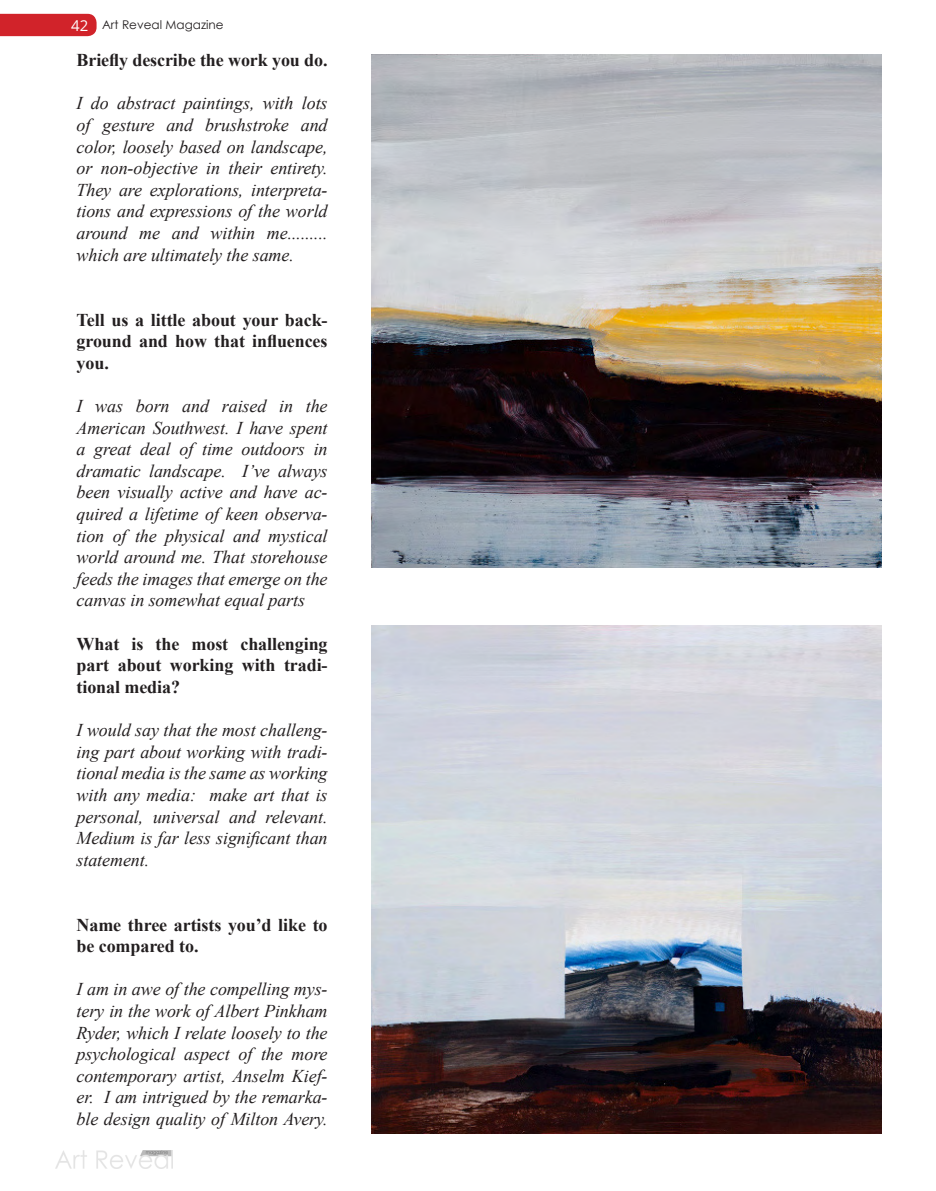
<style>
.page{position:relative;width:936px;height:1191px;background:#fff}
.page>*{position:absolute;margin:0;border:0;box-sizing:border-box;transform-origin:0 0}
.t1{font:italic 18px/21.6px "Times New Roman";letter-spacing:-.005em;color:#231f20;text-align:justify}
.t2{font:700 18px/21.6px "Times New Roman";letter-spacing:-.005em;color:#231f20;text-align:justify}
.t3{font:12px "Century Gothic";color:#231f20}
.s1{font-family:"Open Sans";font-size:15px;color:#fff}
</style>
<div class="page">
<div style="left:0;top:14px;width:97px;height:22px;background:#d1232a"></div>
<img style="left:55px;top:1150px;width:117px;height:18px">
<img style="left:371px;top:625px;width:510px;height:509px">
<img style="left:371px;top:54px;width:510px;height:513px">
<p class="t3" style="left:71px;top:17px;width:154px"><span class="s1">42</span> Art Reveal Magazine</p>
<p class="t2" style="left:77px;top:49px;width:252px">Briefly describe the work you do.</p>
<p class="t1" style="left:77px;top:92px;width:252px">I do abstract paintings, with lots of gesture and brushstroke and color, loosely based on landscape, or non-objective in their entirety.<br>They are explorations, interpreta&shy;tions and expressions of the world around me and within me......... which are ultimately the same.</p>
<p class="t2" style="left:77px;top:308px;width:252px">Tell us a little about your back&shy;ground and how that influences you.</p>
<p class="t1" style="left:77px;top:395px;width:252px">I was born and raised in the American Southwest. I have spent a great deal of time outdoors in dramatic landscape. I’ve always been visually active and have ac&shy;quired a lifetime of keen observa&shy;tion of the physical and mystical world around me. That storehouse feeds the images that emerge on the canvas in somewhat equal parts</p>
<p class="t2" style="left:77px;top:632px;width:252px">What is the most challenging part about working with tradi&shy;tional media?</p>
<p class="t1" style="left:77px;top:719px;width:252px">I would say that the most challeng&shy;ing part about working with tradi&shy;tional media is the same as working with any media: make art that is personal, universal and relevant.<br>Medium is far less significant than statement.</p>
<p class="t2" style="left:77px;top:913px;width:252px">Name three artists you’d like to be compared to.</p>
<p class="t1" style="left:77px;top:978px;width:252px">I am in awe of the compelling mys&shy;tery in the work of Albert Pinkham Ryder, which I relate loosely to the psychological aspect of the more contemporary artist, Anselm Kief&shy;er. I am intrigued by the remarka&shy;ble design quality of Milton Avery.</p>
</div>
